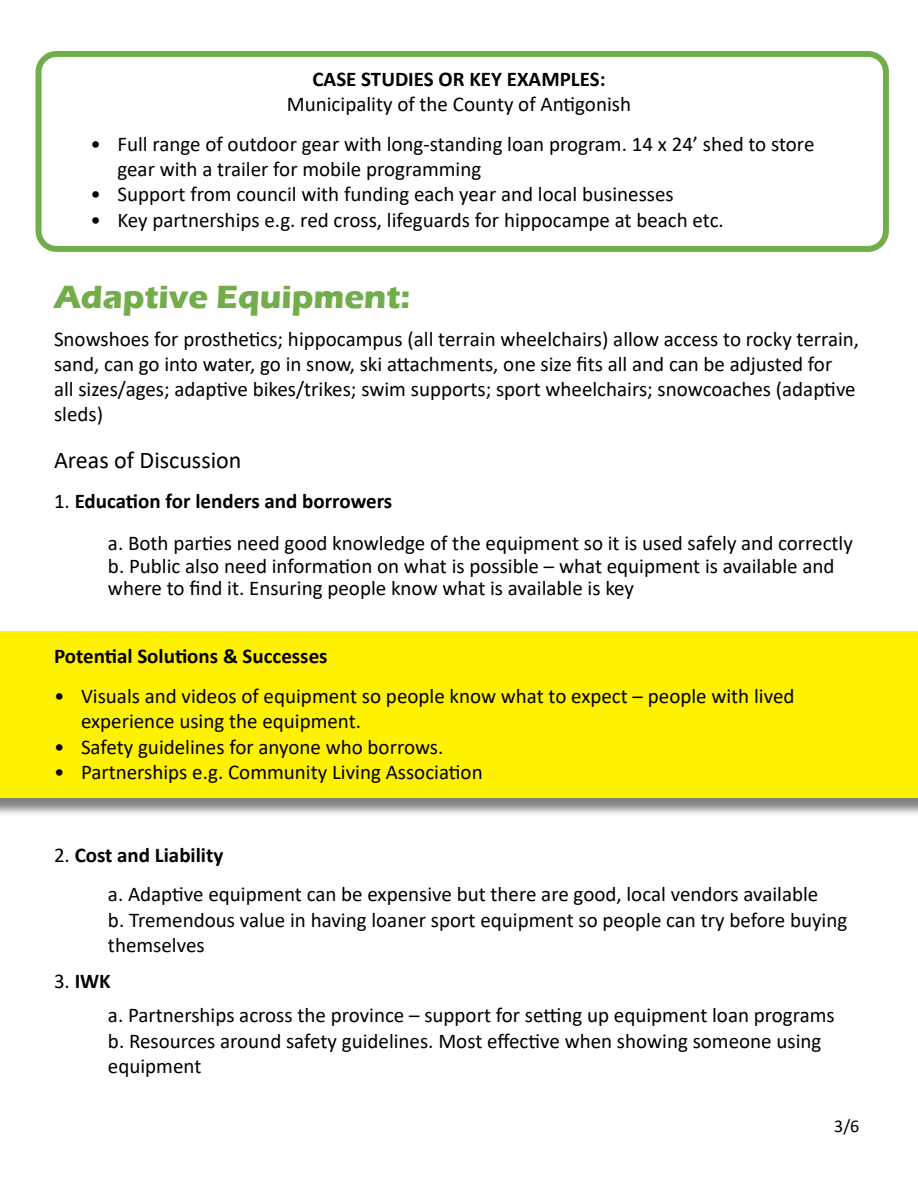
<style>
.page{position:relative;width:918px;height:1188px;background:#fff}
.page>*{position:absolute;margin:0;border:0;box-sizing:border-box;transform-origin:0 0}
.t1{font:700 33.15px "Eras ITC";color:#73ad4b}
.t2{font:24px "Calibri";color:#000}
.t3{font:21px/25.2px "Calibri";color:#000}
.t4{font:700 21px "Calibri";color:#000}
.t5{font:18px "Calibri";color:#000}
.s1{font-weight:700}
</style>
<div class="page">
<div style="left:0;top:633px;width:918px;height:184px;background:#000;opacity:.5"></div>
<div style="left:0;top:632px;width:918px;height:166px;background:#fff200"></div>
<div style="left:36px;top:51px;width:853px;height:201px;border:6px solid #73ad4b;border-radius:18px"></div>
<p class="t4" style="left:313px;top:64px;width:295px">CASE STUDIES OR KEY EXAMPLES:</p>
<p class="t3" style="left:287px;top:91px;width:346px">Municipality of the County of Antigonish</p>
<p class="t3" style="left:117px;top:131px;width:699px;text-indent:-27px">• Full range of outdoor gear with long-standing loan program. 14 x 24’ shed to store gear with a trailer for mobile programming</p>
<p class="t3" style="left:90px;top:181px;width:585px">• Support from council with funding each year and local businesses</p>
<p class="t3" style="left:90px;top:207px;width:635px">• Key partnerships e.g. red cross, lifeguards for hippocampe at beach etc.</p>
<h1 class="t1" style="left:54px;top:278px;width:358px">Adaptive Equipment:</h1>
<p class="t3" style="left:54px;top:326px;width:807px">Snowshoes for prosthetics; hippocampus (all terrain wheelchairs) allow access to rocky terrain, sand, can go into water, go in snow, ski attachments, one size fits all and can be adjusted for<br>all sizes/ages; adaptive bikes/trikes; swim supports; sport wheelchairs; snowcoaches (adaptive sleds)</p>
<p class="t2" style="left:54px;top:444px;width:189px">Areas of Discussion</p>
<p class="t3" style="left:108px;top:480px;width:746px;line-height:42px;text-indent:-54px">1. <span class="s1">Education for lenders and borrowers<br></span>a. Both parties need good knowledge of the equipment so it is used safely and correctly</p>
<p class="t3" style="left:108px;top:554px;width:728px;line-height:22.5px">b. Public also need information on what is possible – what equipment is available and where to find it. Ensuring people know what is available is key</p>
<p class="t4" style="left:54px;top:641px;width:275px">Potential Solutions &amp; Successes</p>
<p class="t3" style="left:81px;top:683px;width:715px;text-indent:-27px">• Visuals and videos of equipment so people know what to expect – people with lived experience using the equipment.</p>
<p class="t3" style="left:54px;top:733px;width:391px">• Safety guidelines for anyone who borrows.</p>
<p class="t3" style="left:54px;top:759px;width:430px">• Partnerships e.g. Community Living Association</p>
<p class="t3" style="left:108px;top:835px;width:712px;line-height:39px;text-indent:-54px">2. <span class="s1">Cost and Liability<br></span>a. Adaptive equipment can be expensive but there are good, local vendors available</p>
<p class="t3" style="left:108px;top:906px;width:741px">b. Tremendous value in having loaner sport equipment so people can try before buying themselves</p>
<p class="t3" style="left:108px;top:963px;width:728px;line-height:34.5px;text-indent:-54px">3. <span class="s1">IWK<br></span>a. Partnerships across the province – support for setting up equipment loan programs</p>
<p class="t3" style="left:108px;top:1027px;width:715px">b. Resources around safety guidelines. Most effective when showing someone using equipment</p>
<p class="t5" style="left:834px;top:1114px;width:27px">3/6</p>
</div>
